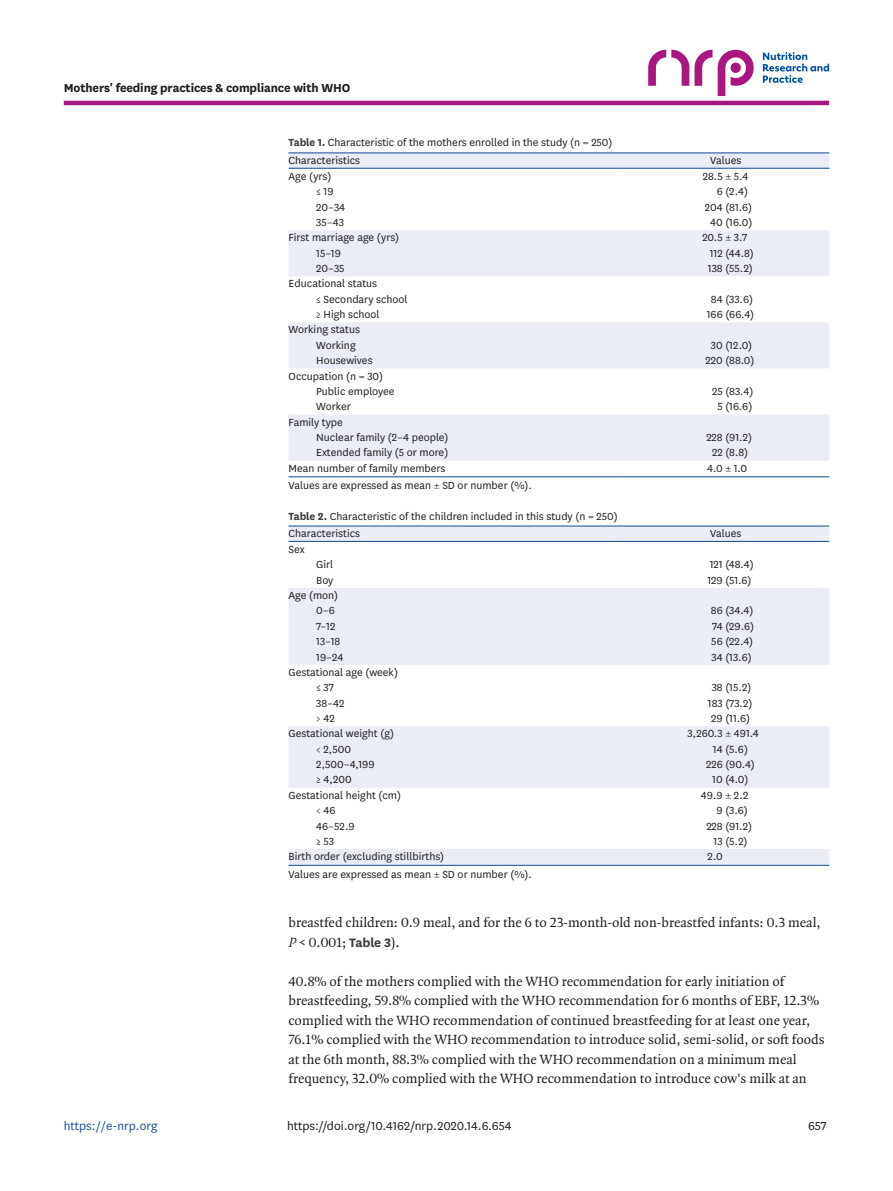
<style>
.page{position:relative;width:893px;height:1191px;background:#fff}
.page>*{position:absolute;margin:0;border:0;box-sizing:border-box;transform-origin:0 0}
.body_p{font:14.25px/19.5px "Quadraat OT";color:#1d1d1b}
.body_p_first{font:14.25px/19.5px "Quadraat OT";color:#1d1d1b}
.doi_running_footer{font:13.5px "National";color:#1d1d1b}
.alt-title-type{font:700 13.5px "National";letter-spacing:-.01em;color:#1d1d1b}
.t1{font:13.5px "National";color:#1b5297}
.tbody_entry{font:12px "National";color:#1d1d1b}
.table-wrap_caption{font:12px "National";color:#1d1d1b}
.table-wrap-foot_p_fi{font:12px "National";color:#1d1d1b}
.thead_entry{font:12px "National";color:#1d1d1b}
.s1{font-weight:700;color:#3d3d3c}
.s2{font-style:italic}
.s3{font-family:"National";font-weight:700;color:#3d3d3c}
</style>
<div class="page">
<hr style="left:64px;top:101px;width:765px;height:4px;background:#a91680">
<svg style="left:718px;top:50px;width:36px;height:46px"></svg>
<svg style="left:648px;top:50px;width:64px;height:36px"></svg>
<svg style="left:763px;top:52px;width:66px;height:31px"></svg>
<svg style="left:289px;top:153px;width:540px;height:307px"></svg>
<svg style="left:289px;top:152px;width:27px;height:1px"></svg>
<hr style="left:316px;top:152px;width:306px;height:1px;background:#1b5297">
<hr style="left:622px;top:152px;width:207px;height:1px;background:#1b5297">
<svg style="left:289px;top:168px;width:27px;height:1px"></svg>
<hr style="left:316px;top:168px;width:306px;height:1px;background:#1b5297">
<hr style="left:622px;top:168px;width:207px;height:1px;background:#1b5297">
<svg style="left:289px;top:476px;width:27px;height:1px"></svg>
<hr style="left:316px;top:476px;width:306px;height:1px;background:#1b5297">
<hr style="left:622px;top:476px;width:207px;height:1px;background:#1b5297">
<svg style="left:289px;top:526px;width:540px;height:338px;fill:#f0f1f8"></svg>
<svg style="left:289px;top:525px;width:27px;height:1px"></svg>
<hr style="left:316px;top:525px;width:306px;height:1px;background:#1b5297">
<hr style="left:622px;top:525px;width:207px;height:1px;background:#1b5297">
<svg style="left:289px;top:541px;width:27px;height:1px"></svg>
<hr style="left:316px;top:541px;width:306px;height:1px;background:#1b5297">
<hr style="left:622px;top:541px;width:207px;height:1px;background:#1b5297">
<hr style="left:289px;top:864px;width:27px;height:2px;background:#1b5297">
<hr style="left:316px;top:864px;width:306px;height:2px;background:#1b5297">
<hr style="left:622px;top:864px;width:207px;height:2px;background:#1b5297">
<p class="alt-title-type" style="left:64px;top:78px;width:288px">Mothers' feeding practices &amp; compliance with WHO</p>
<p class="t1" style="left:64px;top:1116px;width:95px">https://e-nrp.org</p>
<p class="table-wrap_caption" style="left:289px;top:135px;width:326px"><span class="s1">Table 1.</span> Characteristic of the mothers enrolled in the study (n = 250)</p>
<p class="thead_entry" style="left:289px;top:152px;width:73px">Characteristics</p>
<p class="thead_entry" style="left:710px;top:152px;width:33px">Values</p>
<p class="tbody_entry" style="left:289px;top:168px;width:44px">Age (yrs)</p>
<p class="tbody_entry" style="left:703px;top:168px;width:47px">28.5 ± 5.4</p>
<p class="tbody_entry" style="left:316px;top:184px;width:19px">≤ 19</p>
<p class="tbody_entry" style="left:717px;top:184px;width:33px">6 (2.4)</p>
<p class="tbody_entry" style="left:316px;top:199px;width:31px">20–34</p>
<p class="tbody_entry" style="left:705px;top:199px;width:49px">204 (81.6)</p>
<p class="tbody_entry" style="left:316px;top:214px;width:29px">35–43</p>
<p class="tbody_entry" style="left:710px;top:214px;width:44px">40 (16.0)</p>
<p class="tbody_entry" style="left:289px;top:230px;width:112px">First marriage age (yrs)</p>
<p class="tbody_entry" style="left:702px;top:230px;width:46px">20.5 ± 3.7</p>
<p class="tbody_entry" style="left:316px;top:245px;width:26px">15–19</p>
<p class="tbody_entry" style="left:710px;top:245px;width:46px">112 (44.8)</p>
<p class="tbody_entry" style="left:316px;top:260px;width:30px">20–35</p>
<p class="tbody_entry" style="left:708px;top:260px;width:47px">138 (55.2)</p>
<p class="tbody_entry" style="left:289px;top:276px;width:90px">Educational status</p>
<p class="tbody_entry" style="left:316px;top:291px;width:93px">≤ Secondary school</p>
<p class="tbody_entry" style="left:711px;top:291px;width:44px">84 (33.6)</p>
<p class="tbody_entry" style="left:316px;top:307px;width:65px">≥ High school</p>
<p class="tbody_entry" style="left:707px;top:307px;width:49px">166 (66.4)</p>
<p class="tbody_entry" style="left:289px;top:322px;width:73px">Working status</p>
<p class="tbody_entry" style="left:316px;top:337px;width:41px">Working</p>
<p class="tbody_entry" style="left:711px;top:337px;width:43px">30 (12.0)</p>
<p class="tbody_entry" style="left:316px;top:353px;width:58px">Housewives</p>
<p class="tbody_entry" style="left:705px;top:353px;width:50px">220 (88.0)</p>
<p class="tbody_entry" style="left:289px;top:368px;width:96px">Occupation (n = 30)</p>
<p class="tbody_entry" style="left:316px;top:383px;width:80px">Public employee</p>
<p class="tbody_entry" style="left:712px;top:383px;width:43px">25 (83.4)</p>
<p class="tbody_entry" style="left:316px;top:399px;width:36px">Worker</p>
<p class="tbody_entry" style="left:717px;top:399px;width:36px">5 (16.6)</p>
<p class="tbody_entry" style="left:289px;top:414px;width:56px">Family type</p>
<p class="tbody_entry" style="left:316px;top:429px;width:134px">Nuclear family (2–4 people)</p>
<p class="tbody_entry" style="left:706px;top:429px;width:47px">228 (91.2)</p>
<p class="tbody_entry" style="left:316px;top:445px;width:134px">Extended family (5 or more)</p>
<p class="tbody_entry" style="left:712px;top:445px;width:37px">22 (8.8)</p>
<p class="tbody_entry" style="left:289px;top:460px;width:158px">Mean number of family members</p>
<p class="tbody_entry" style="left:707px;top:460px;width:41px">4.0 ± 1.0</p>
<p class="table-wrap-foot_p_fi" style="left:289px;top:477px;width:245px">Values are expressed as mean ± SD or number (%).</p>
<p class="table-wrap_caption" style="left:289px;top:508px;width:331px"><span class="s1">Table 2.</span> Characteristic of the children included in this study (n = 250)</p>
<p class="thead_entry" style="left:289px;top:525px;width:73px">Characteristics</p>
<p class="thead_entry" style="left:710px;top:525px;width:33px">Values</p>
<p class="tbody_entry" style="left:289px;top:541px;width:18px">Sex</p>
<p class="tbody_entry" style="left:316px;top:557px;width:19px">Girl</p>
<p class="tbody_entry" style="left:710px;top:557px;width:46px">121 (48.4)</p>
<p class="tbody_entry" style="left:316px;top:572px;width:19px">Boy</p>
<p class="tbody_entry" style="left:707px;top:572px;width:46px">129 (51.6)</p>
<p class="tbody_entry" style="left:289px;top:587px;width:51px">Age (mon)</p>
<p class="tbody_entry" style="left:316px;top:603px;width:20px">0–6</p>
<p class="tbody_entry" style="left:711px;top:603px;width:44px">86 (34.4)</p>
<p class="tbody_entry" style="left:316px;top:618px;width:21px">7–12</p>
<p class="tbody_entry" style="left:712px;top:618px;width:43px">74 (29.6)</p>
<p class="tbody_entry" style="left:316px;top:633px;width:26px">13–18</p>
<p class="tbody_entry" style="left:711px;top:633px;width:43px">56 (22.4)</p>
<p class="tbody_entry" style="left:316px;top:649px;width:29px">19–24</p>
<p class="tbody_entry" style="left:711px;top:649px;width:42px">34 (13.6)</p>
<p class="tbody_entry" style="left:289px;top:664px;width:111px">Gestational age (week)</p>
<p class="tbody_entry" style="left:316px;top:680px;width:19px">≤ 37</p>
<p class="tbody_entry" style="left:712px;top:680px;width:41px">38 (15.2)</p>
<p class="tbody_entry" style="left:316px;top:695px;width:30px">38–42</p>
<p class="tbody_entry" style="left:708px;top:695px;width:46px">183 (73.2)</p>
<p class="tbody_entry" style="left:316px;top:710px;width:20px">&gt; 42</p>
<p class="tbody_entry" style="left:711px;top:710px;width:40px">29 (11.6)</p>
<p class="tbody_entry" style="left:289px;top:726px;width:107px">Gestational weight (g)</p>
<p class="tbody_entry" style="left:688px;top:726px;width:73px">3,260.3 ± 491.4</p>
<p class="tbody_entry" style="left:316px;top:741px;width:36px">&lt; 2,500</p>
<p class="tbody_entry" style="left:713px;top:741px;width:37px">14 (5.6)</p>
<p class="tbody_entry" style="left:316px;top:756px;width:60px">2,500–4,199</p>
<p class="tbody_entry" style="left:706px;top:756px;width:50px">226 (90.4)</p>
<p class="tbody_entry" style="left:316px;top:772px;width:37px">≥ 4,200</p>
<p class="tbody_entry" style="left:712px;top:772px;width:38px">10 (4.0)</p>
<p class="tbody_entry" style="left:289px;top:787px;width:114px">Gestational height (cm)</p>
<p class="tbody_entry" style="left:701px;top:787px;width:49px">49.9 ± 2.2</p>
<p class="tbody_entry" style="left:316px;top:802px;width:21px">&lt; 46</p>
<p class="tbody_entry" style="left:716px;top:802px;width:33px">9 (3.6)</p>
<p class="tbody_entry" style="left:316px;top:818px;width:40px">46–52.9</p>
<p class="tbody_entry" style="left:706px;top:818px;width:47px">228 (91.2)</p>
<p class="tbody_entry" style="left:316px;top:833px;width:19px">≥ 53</p>
<p class="tbody_entry" style="left:714px;top:833px;width:35px">13 (5.2)</p>
<p class="tbody_entry" style="left:289px;top:848px;width:157px">Birth order (excluding stillbirths)</p>
<p class="tbody_entry" style="left:707px;top:848px;width:17px">2.0</p>
<p class="table-wrap-foot_p_fi" style="left:289px;top:866px;width:245px">Values are expressed as mean ± SD or number (%).</p>
<p class="body_p_first" style="left:289px;top:913px;width:534px">breastfed children: 0.9 meal, and for the 6 to 23-month-old non-breastfed infants: 0.3 meal,<br><span class="s2">P</span> &lt; 0.001; <span class="s3">Table 3</span>).</p>
<p class="body_p" style="left:289px;top:971px;width:538px">40.8% of the mothers complied with the WHO recommendation for early initiation of breastfeeding, 59.8% complied with the WHO recommendation for 6 months of EBF, 12.3% complied with the WHO recommendation of continued breastfeeding for at least one year, 76.1% complied with the WHO recommendation to introduce solid, semi-solid, or soft foods at the 6th month, 88.3% complied with the WHO recommendation on a minimum meal frequency, 32.0% complied with the WHO recommendation to introduce cow's milk at an</p>
<p class="doi_running_footer" style="left:287px;top:1116px;width:226px">https://doi.org/10.4162/nrp.2020.14.6.654</p>
<p class="doi_running_footer" style="left:808px;top:1116px;width:20px">657</p>
</div>
